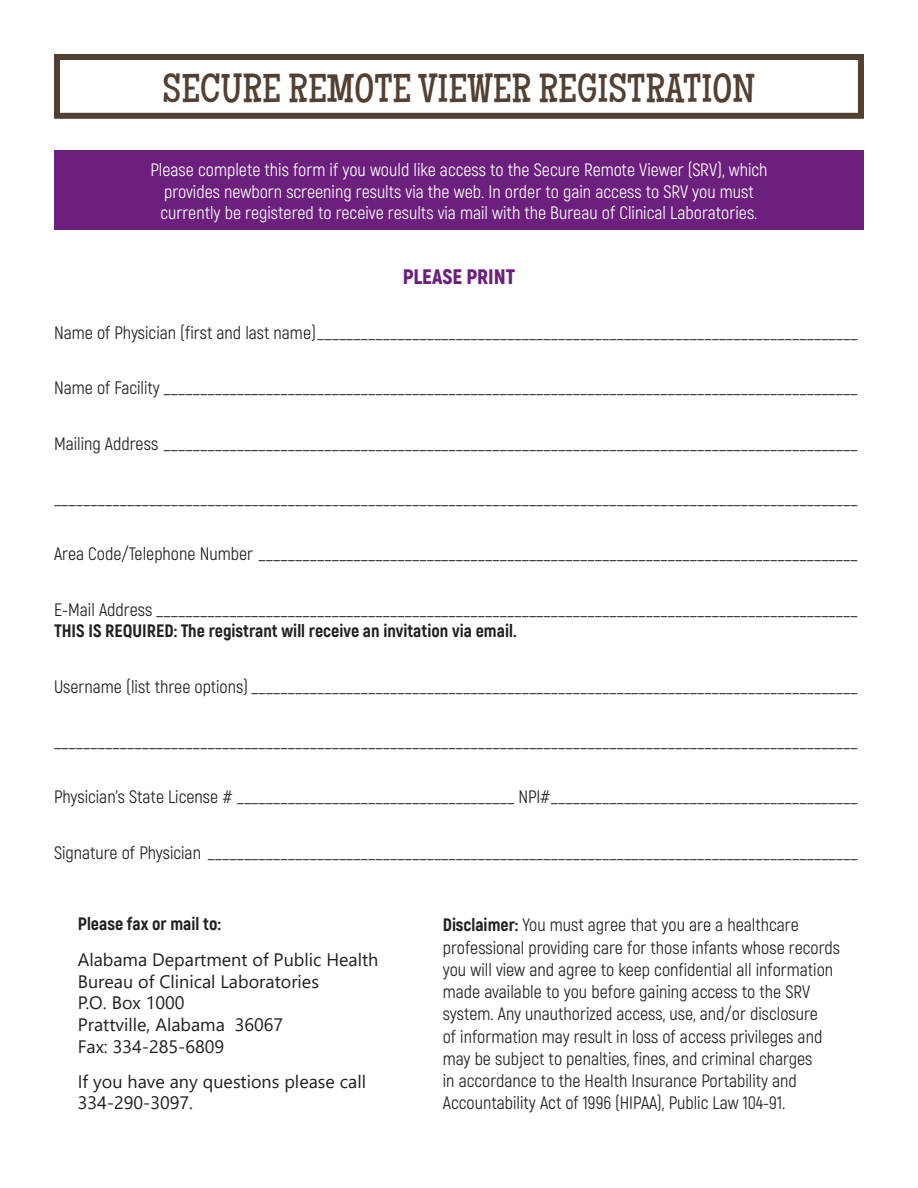
<style>
.page{position:relative;width:918px;height:1188px;background:#fff}
.page>*{position:absolute;margin:0;border:0;box-sizing:border-box;transform-origin:0 0}
.t1{font:40.5px "Maiden Orange";color:#524032}
.t2{font:900 21px "Akrobat";color:#6c1f7d}
.t3{font:18px/22.2px "Akrobat";color:#231f20}
.t4{font:18px/21.6px "Akrobat";color:#fff;text-align:center}
.t5{font:18px/21.6px "Segoe UI";color:#231f20}
.s1{font-weight:800}
.s2{font-family:"Akrobat";font-weight:800}
</style>
<div class="page">
<div style="left:54px;top:54px;width:810px;height:65px;border:6px solid #524032"></div>
<div style="left:54px;top:150px;width:810px;height:80px;background:#6c1f7d"></div>
<p class="t1" style="left:163px;top:65px;width:594px">SECURE REMOTE VIEWER REGISTRATION</p>
<p class="t4" style="left:150px;top:159px;width:619px">Please complete this form if you would like access to the Secure Remote Viewer (SRV), which provides newborn screening results via the web. In order to gain access to SRV you must currently be registered to receive results via mail with the Bureau of Clinical Laboratories.</p>
<p class="t2" style="left:403px;top:263px;width:114px">PLEASE PRINT</p>
<p class="t3" style="left:54px;top:322px;width:805px">Name of Physician (first and last name)__________________________________________________________________________</p>
<p class="t3" style="left:54px;top:377px;width:805px">Name of Facility _______________________________________________________________________________________________</p>
<p class="t3" style="left:54px;top:432px;width:805px">Mailing Address _______________________________________________________________________________________________</p>
<p class="t3" style="left:54px;top:488px;width:805px">______________________________________________________________________________________________________________</p>
<p class="t3" style="left:54px;top:543px;width:805px">Area Code/Telephone Number __________________________________________________________________________________</p>
<p class="t3" style="left:54px;top:599px;width:805px;line-height:21.6px">E-Mail Address ________________________________________________________________________________________________<br><span class="s1">THIS IS REQUIRED: The registrant will receive an invitation via email.</span></p>
<p class="t3" style="left:54px;top:675px;width:805px">Username (list three options) ___________________________________________________________________________________</p>
<p class="t3" style="left:54px;top:731px;width:805px">______________________________________________________________________________________________________________</p>
<p class="t3" style="left:54px;top:786px;width:805px">Physician’s State License # ______________________________________ NPI#__________________________________________</p>
<p class="t3" style="left:54px;top:841px;width:805px">Signature of Physician _________________________________________________________________________________________</p>
<p class="t5" style="left:78px;top:905px;width:302px;line-height:35.8px"><span class="s2">Please fax or mail to:<br></span>Alabama Department of Public Health</p>
<p class="t5" style="left:78px;top:969px;width:243px">Bureau of Clinical Laboratories<br>P.O. Box 1000<br>Prattville, Alabama 36067<br>Fax: 334-285-6809</p>
<p class="t5" style="left:78px;top:1069px;width:290px">If you have any questions please call<br>334-290-3097.</p>
<p class="t3" style="left:443px;top:914px;width:399px"><span class="s1">Disclaimer:</span> You must agree that you are a healthcare professional providing care for those infants whose records you will view and agree to keep confidential all information made available to you before gaining access to the SRV system. Any unauthorized access, use, and/or disclosure<br>of information may result in loss of access privileges and may be subject to penalties, fines, and criminal charges<br>in accordance to the Health Insurance Portability and Accountability Act of 1996 (HIPAA), Public Law 104-91.</p>
</div>
